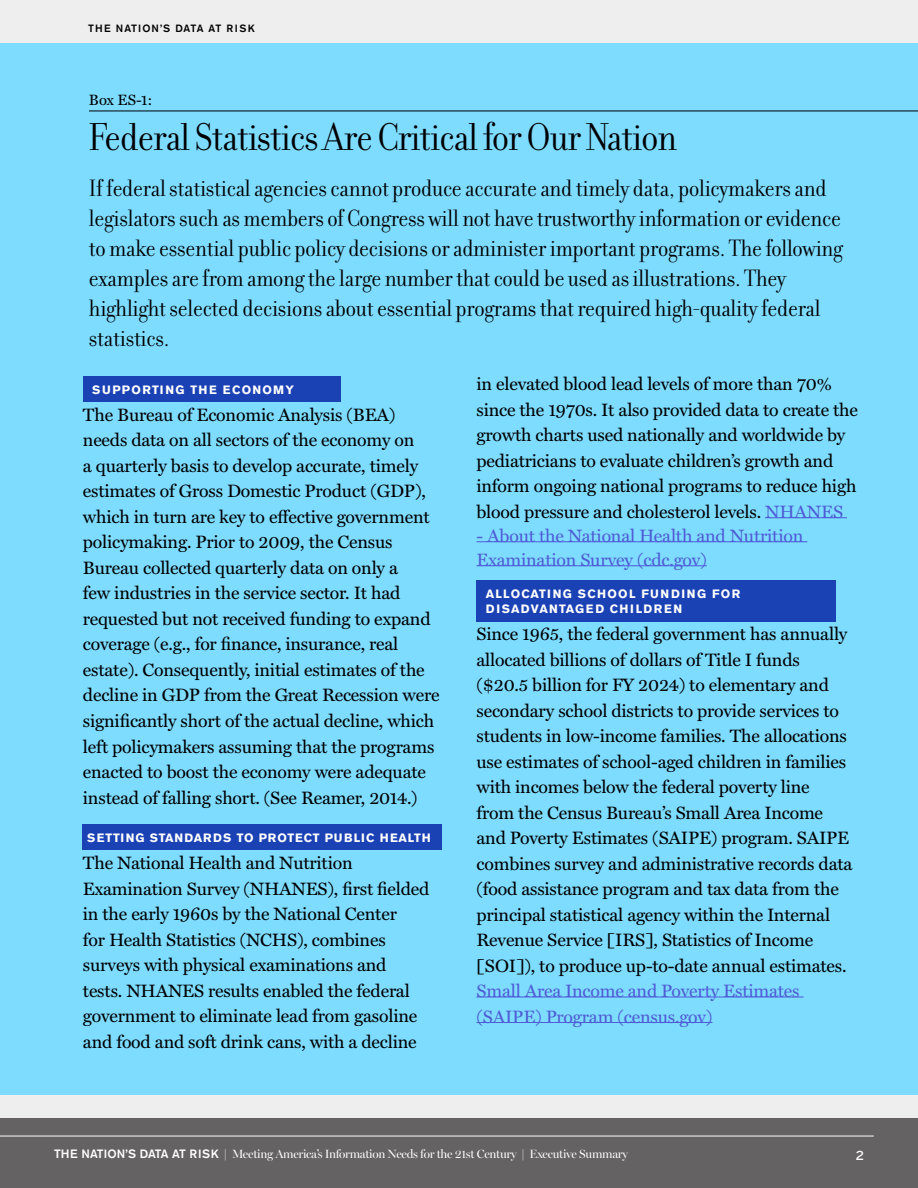
<style>
.page{position:relative;width:918px;height:1188px;background:#efeeee}
.page>*{position:absolute;margin:0;border:0;box-sizing:border-box;transform-origin:0 0}
.t1{font:42px "Filosofia Grand OT";letter-spacing:-.02em;color:#000}
.t2{font:25.5px/30px "Filosofia Grand OT";letter-spacing:-.01em;color:#000}
.t3{font:18px/25.5px "Miller Text";letter-spacing:-.01em;color:#000}
.t4{font:18px/24px "Miller Text";letter-spacing:-.01em;color:#4f5cd6}
.t5{font:15px "Miller Text";color:#000}
.t6{font:13.5px "Knockout 32 Junior Cruisewt";color:#fff}
.t7{font:12px "Miller Banner";letter-spacing:-.025em;color:#fff}
.t8{font:12px/15px "Akzidenz Grotesk Pro Bold UFC";letter-spacing:.1em;color:#fff}
.t9{font:12px "Akzidenz Grotesk Pro Bold UFC";letter-spacing:.07em;color:#fff}
.t10{font:10.5px "Akzidenz Grotesk Pro Md UFC";letter-spacing:.1em;color:#000}
.s1{color:#4f5cd6}
.s2{font-family:"Akzidenz Grotesk Pro Md UFC"}
</style>
<div class="page">
<div style="left:0;top:43px;width:918px;height:1052px;background:#7ddcff"></div>
<hr style="left:89px;top:111px;width:829px;height:1px;background:#000">
<div style="left:83px;top:376px;width:257px;height:26px;background:#1a42b5"></div>
<div style="left:83px;top:824px;width:359px;height:26px;background:#1a42b5"></div>
<hr style="left:765px;top:517px;width:82px;height:1px;background:#4f5cd6">
<hr style="left:476px;top:541px;width:331px;height:1px;background:#4f5cd6">
<hr style="left:476px;top:565px;width:231px;height:1px;background:#4f5cd6">
<hr style="left:476px;top:997px;width:328px;height:1px;background:#4f5cd6">
<hr style="left:476px;top:1022px;width:236px;height:1px;background:#4f5cd6">
<div style="left:476px;top:581px;width:360px;height:41px;background:#1a42b5"></div>
<div style="left:0;top:1118px;width:918px;height:70px;background:#656263"></div>
<hr style="left:0;top:1136px;width:874px;height:1px;background:#fff">
<p class="t10" style="left:88px;top:21px;width:168px">THE NATION’S DATA AT RISK</p>
<p class="t5" style="left:89px;top:88px;width:65px">Box ES-1:</p>
<h1 class="t1" style="left:89px;top:115px;width:590px">Federal Statistics Are Critical for Our Nation</h1>
<p class="t2" style="left:89px;top:174px;width:755px">If federal statistical agencies cannot produce accurate and timely data, policymakers and legislators such as members of Congress will not have trustworthy information or evidence to make essential public policy decisions or administer important programs. The following examples are from among the large number that could be used as illustrations. They highlight selected decisions about essential programs that required high-quality federal statistics.</p>
<p class="t8" style="left:92px;top:382px;width:203px">SUPPORTING THE ECONOMY</p>
<p class="t3" style="left:83px;top:401px;width:358px">The Bureau of Economic Analysis (BEA) needs data on all sectors of the economy on<br>a quarterly basis to develop accurate, timely estimates of Gross Domestic Product (GDP), which in turn are key to effective government policymaking. Prior to 2009, the Census Bureau collected quarterly data on only a<br>few industries in the service sector. It had requested but not received funding to expand coverage (e.g., for finance, insurance, real estate). Consequently, initial estimates of the decline in GDP from the Great Recession were significantly short of the actual decline, which left policymakers assuming that the programs enacted to boost the economy were adequate instead of falling short. (See Reamer, 2014.)</p>
<p class="t9" style="left:87px;top:830px;width:345px">SETTING STANDARDS TO PROTECT PUBLIC HEALTH</p>
<p class="t3" style="left:83px;top:849px;width:348px">The National Health and Nutrition Examination Survey (NHANES), first fielded in the early 1960s by the National Center<br>for Health Statistics (NCHS), combines surveys with physical examinations and tests. NHANES results enabled the federal government to eliminate lead from gasoline and food and soft drink cans, with a decline</p>
<p class="t3" style="left:476px;top:370px;width:383px">in elevated blood lead levels of more than 70% since the 1970s. It also provided data to create the growth charts used nationally and worldwide by pediatricians to evaluate children’s growth and inform ongoing national programs to reduce high blood pressure and cholesterol levels. <span class="s1">NHANES</span></p>
<p class="t4" style="left:476px;top:522px;width:328px">- About the National Health and Nutrition<br>Examination Survey (cdc.gov)</p>
<p class="t8" style="left:486px;top:586px;width:256px">ALLOCATING SCHOOL FUNDING FOR<br>DISADVANTAGED CHILDREN</p>
<p class="t3" style="left:476px;top:620px;width:377px">Since 1965, the federal government has annually allocated billions of dollars of Title I funds ($20.5 billion for FY 2024) to elementary and secondary school districts to provide services to students in low-income families. The allocations use estimates of school-aged children in families with incomes below the federal poverty line<br>from the Census Bureau’s Small Area Income and Poverty Estimates (SAIPE) program. SAIPE combines survey and administrative records data (food assistance program and tax data from the principal statistical agency within the Internal Revenue Service [IRS], Statistics of Income [SOI]), to produce up-to-date annual estimates.</p>
<p class="t4" style="left:476px;top:977px;width:325px;line-height:25.5px">Small Area Income and Poverty Estimates (SAIPE) Program (census.gov)</p>
<p class="t7" style="left:54px;top:1147px;width:576px"><span class="s2">THE NATION’S DATA AT RISK</span> | Meeting America’s Information Needs for the 21st Century | Executive Summary</p>
<p class="t6" style="left:856px;top:1146px;width:10px">2</p>
</div>
